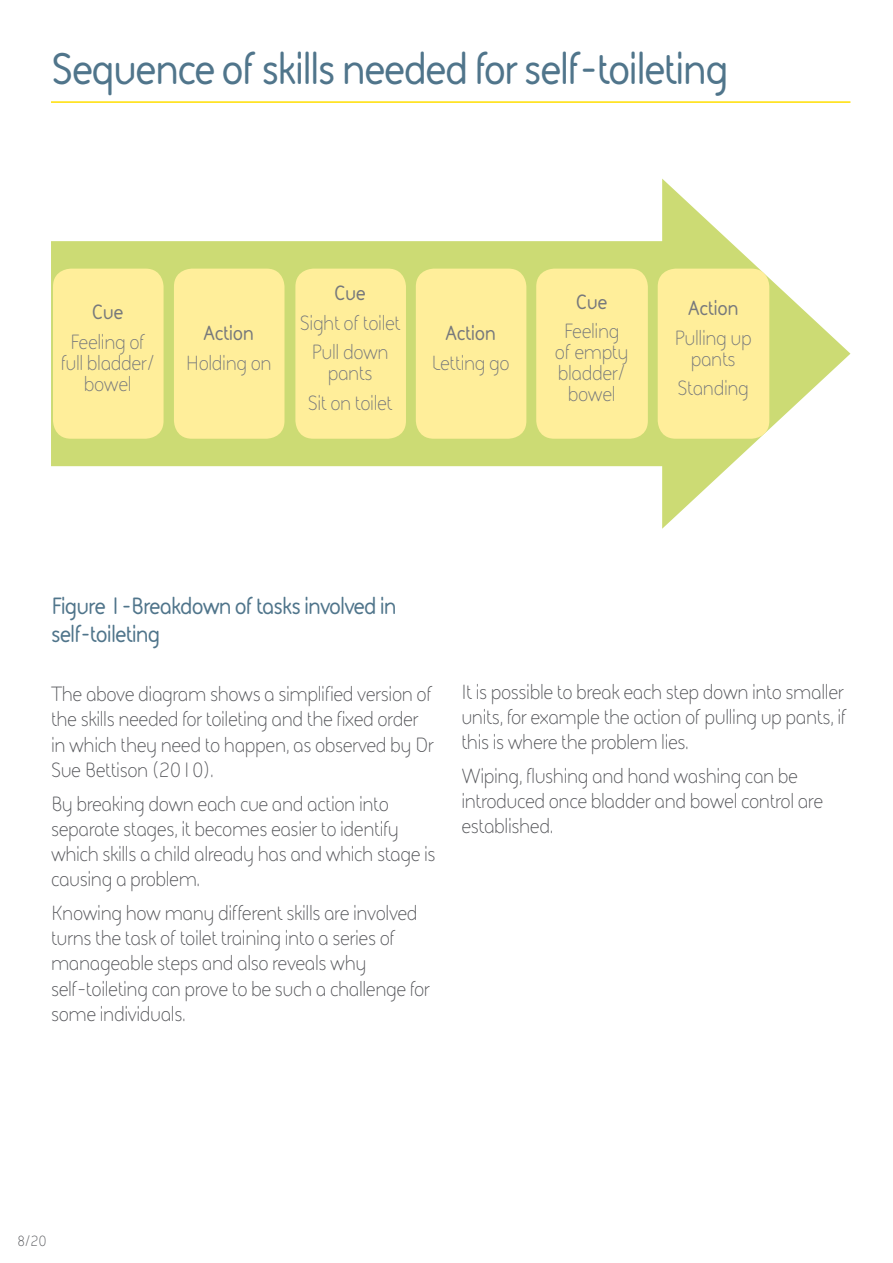
<style>
.page{position:relative;width:893px;height:1263px;background:#fff}
.page>*{position:absolute;margin:0;border:0;box-sizing:border-box;transform-origin:0 0}
.t1{font:700 45px "FS Sophie";letter-spacing:-.04em;color:#50758b}
.t2{font:700 24px/28.8px "FS Sophie";letter-spacing:-.04em;color:#50758b}
.t3{font:21px/25.2px "FS Sophie";letter-spacing:-.02em;color:#56575b}
.t4{font:21px/21px "FS Sophie";letter-spacing:-.02em;color:#77797c;text-align:center}
.t5{font:700 21px "FS Sophie";letter-spacing:-.02em;color:#77797c}
.t6{font:15px "FS Sophie";color:#56575b}
</style>
<div class="page">
<hr style="left:51px;top:101px;width:799px;height:2px;background:#ffde00">
<div style="left:51px;top:241px;width:630px;height:225px;background:#ccdb74"></div>
<svg style="left:662px;top:179px;width:188px;height:350px"></svg>
<div style="left:53px;top:269px;width:111px;height:170px;background:#ffee9a;border-radius:18px"></div>
<div style="left:174px;top:269px;width:110px;height:170px;background:#ffee9a;border-radius:18px"></div>
<div style="left:295px;top:269px;width:111px;height:170px;background:#ffee9a;border-radius:18px"></div>
<div style="left:416px;top:269px;width:110px;height:170px;background:#ffee9a;border-radius:18px"></div>
<div style="left:536px;top:269px;width:112px;height:170px;background:#ffee9a;border-radius:18px"></div>
<div style="left:658px;top:269px;width:111px;height:170px;background:#ffee9a;border-radius:18px"></div>
<h1 class="t1" style="left:51px;top:38px;width:679px">Sequence of skills needed for self-toileting</h1>
<p class="t5" style="left:92px;top:297px;width:33px">Cue</p>
<p class="t4" style="left:61px;top:331px;width:95px">Feeling of full bladder/ bowel</p>
<p class="t5" style="left:203px;top:318px;width:52px">Action</p>
<p class="t4" style="left:186px;top:352px;width:88px">Holding on</p>
<p class="t5" style="left:334px;top:278px;width:33px">Cue</p>
<p class="t4" style="left:300px;top:307px;width:102px;line-height:29.5px">Sight of toilet<br>Pull down</p>
<p class="t4" style="left:308px;top:358px;width:86px;line-height:29.5px">pants<br>Sit on toilet</p>
<p class="t5" style="left:445px;top:318px;width:52px">Action</p>
<p class="t4" style="left:431px;top:352px;width:80px">Letting go</p>
<p class="t5" style="left:576px;top:287px;width:33px">Cue</p>
<p class="t4" style="left:555px;top:320px;width:75px">Feeling of empty bladder/ bowel</p>
<p class="t5" style="left:688px;top:293px;width:52px">Action</p>
<p class="t4" style="left:675px;top:326px;width:79px">Pulling up pants</p>
<p class="t4" style="left:677px;top:377px;width:73px">Standing</p>
<p class="t2" style="left:51px;top:590px;width:347px">Figure 1-Breakdown of tasks involved in self-toileting</p>
<p class="t3" style="left:51px;top:681px;width:384px">The above diagram shows a simplified version of the skills needed for toileting and the fixed order in which they need to happen, as observed by Dr Sue Bettison (2010).</p>
<p class="t3" style="left:51px;top:790px;width:386px">By breaking down each cue and action into separate stages, it becomes easier to identify which skills a child already has and which stage is causing a problem.</p>
<p class="t3" style="left:51px;top:900px;width:381px">Knowing how many different skills are involved turns the task of toilet training into a series of manageable steps and also reveals why self-toileting can prove to be such a challenge for some individuals.</p>
<p class="t3" style="left:461px;top:679px;width:387px">It is possible to break each step down into smaller units, for example the action of pulling up pants, if this is where the problem lies.</p>
<p class="t3" style="left:461px;top:763px;width:363px">Wiping, flushing and hand washing can be introduced once bladder and bowel control are established.</p>
<p class="t6" style="left:17px;top:1231px;width:31px">8/20</p>
</div>
